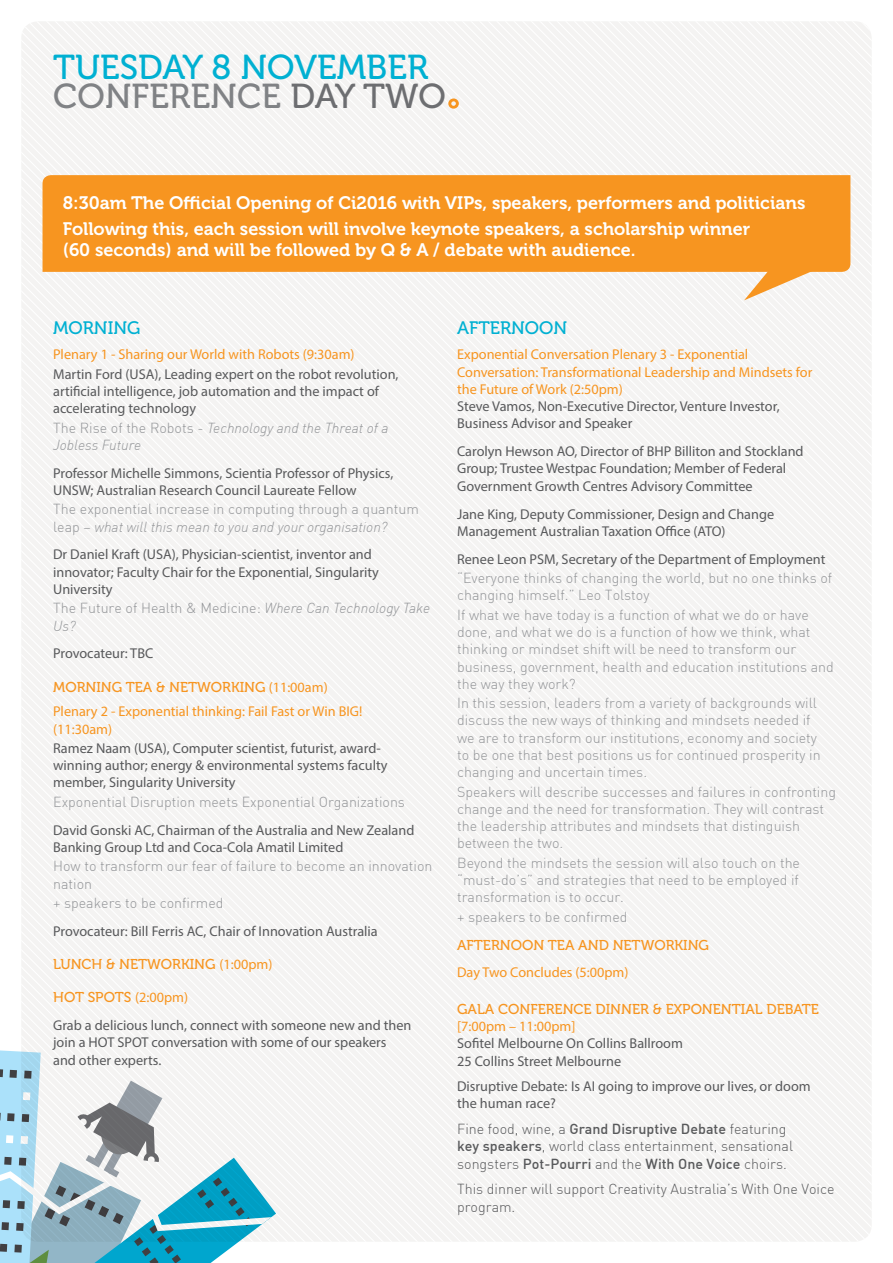
<style>
.page{position:relative;width:893px;height:1263px;background:#fff}
.page>*{position:absolute;margin:0;border:0;box-sizing:border-box;transform-origin:0 0}
.t1{font:34.5px/29.2px "Museo 500";color:#00b0d2}
.t2{font:18px/25.2px "Museo 700";color:#fff}
.t3{font:18px "Museo 500";color:#00b0d2}
.t4{font:14.25px/17.2px "Myriad Pro";color:#58595b}
.t5{font:300 14.25px/17.2px "DIN";color:#939598}
.t6{font:14.25px/17.2px "Myriad Pro";color:#f79520}
.t7{font:300 14.25px/17.2px "DIN";color:#58595b}
.t8{font:14.25px "Museo 500";color:#f79520}
.t9{font:italic 300 14.25px/17.2px "DIN";color:#939598}
.s1{color:#808285}
.s2{color:#6d6e71}
.s3{font-style:normal}
.s4{font-style:italic}
.s5{font-family:"Myriad Pro"}
.s6{font-weight:500}
</style>
<div class="page">
<svg style="left:414px;top:22px;width:9px;height:1219px"></svg>
<svg style="left:397px;top:22px;width:9px;height:1219px"></svg>
<svg style="left:388px;top:22px;width:9px;height:1219px"></svg>
<svg style="left:380px;top:22px;width:8px;height:1219px"></svg>
<svg style="left:371px;top:22px;width:9px;height:1219px"></svg>
<svg style="left:362px;top:22px;width:9px;height:1219px"></svg>
<svg style="left:353px;top:22px;width:9px;height:1219px"></svg>
<svg style="left:344px;top:22px;width:9px;height:1219px"></svg>
<svg style="left:336px;top:22px;width:8px;height:1219px"></svg>
<svg style="left:327px;top:22px;width:9px;height:1219px"></svg>
<svg style="left:319px;top:22px;width:8px;height:1219px"></svg>
<svg style="left:310px;top:22px;width:9px;height:1219px"></svg>
<svg style="left:301px;top:22px;width:9px;height:1219px"></svg>
<svg style="left:293px;top:22px;width:8px;height:1219px"></svg>
<svg style="left:284px;top:22px;width:9px;height:1219px"></svg>
<svg style="left:278px;top:22px;width:6px;height:1219px"></svg>
<svg style="left:0;top:22px;width:278px;height:1241px"></svg>
<svg style="left:744px;top:272px;width:80px;height:28px"></svg>
<div style="left:43px;top:175px;width:807px;height:97px;background:#f79520"></div>
<svg style="left:448px;top:98px;width:11px;height:11px"></svg>
<h1 class="t1" style="left:53px;top:53px;width:394px">TUESDAY 8 NOVEMBER<br><span class="s1">CONFERENCE</span> <span class="s2">DAY TWO</span></h1>
<p class="t2" style="left:63px;top:191px;width:744px">8:30am The Official Opening of Ci2016 with VIPs, speakers, performers and politicians<br>Following this, each session will involve keynote speakers, a scholarship winner</p>
<p class="t2" style="left:63px;top:237px;width:574px">(60 seconds) and will be followed by Q &amp; A / debate with audience.</p>
<p class="t3" style="left:53px;top:317px;width:89px">MORNING</p>
<p class="t6" style="left:53px;top:346px;width:303px">Plenary 1 - Sharing our World with Robots (9:30am)</p>
<p class="t4" style="left:53px;top:365px;width:347px">Martin Ford (USA), Leading expert on the robot revolution, artificial intelligence, job automation and the impact of accelerating technology</p>
<p class="t9" style="left:53px;top:419px;width:337px"><span class="s3">The Rise of the Robots -</span> Technology and the Threat of a<br>Jobless Future</p>
<p class="t4" style="left:53px;top:464px;width:342px">Professor Michelle Simmons, Scientia Professor of Physics,<br>UNSW; Australian Research Council Laureate Fellow</p>
<p class="t5" style="left:53px;top:500px;width:367px">The exponential increase in computing through a quantum leap – <span class="s4">what will this mean to you and your organisation?</span></p>
<p class="t4" style="left:53px;top:546px;width:327px">Dr Daniel Kraft (USA), Physician-scientist, inventor and innovator; Faculty Chair for the Exponential, Singularity<br>University</p>
<p class="t5" style="left:53px;top:599px;width:378px">The Future of Health &amp; Medicine: <span class="s4">Where Can Technology Take<br>Us?</span></p>
<p class="t4" style="left:53px;top:645px;width:102px">Provocateur: TBC</p>
<p class="t8" style="left:53px;top:679px;width:276px">MORNING TEA &amp; NETWORKING <span class="s5">(11:00am)</span></p>
<p class="t6" style="left:53px;top:703px;width:311px">Plenary 2 - Exponential thinking: Fail Fast or Win BIG! (11:30am)</p>
<p class="t4" style="left:53px;top:739px;width:336px">Ramez Naam (USA), Computer scientist, futurist, award&shy;winning author; energy &amp; environmental systems faculty member, Singularity University</p>
<p class="t5" style="left:53px;top:793px;width:353px">Exponential Disruption meets Exponential Organizations</p>
<p class="t4" style="left:53px;top:821px;width:363px">David Gonski AC, Chairman of the Australia and New Zealand<br>Banking Group Ltd and Coca-Cola Amatil Limited</p>
<p class="t5" style="left:53px;top:857px;width:381px">How to transform our fear of failure to become an innovation nation</p>
<p class="t5" style="left:53px;top:894px;width:172px">+ speakers to be confirmed</p>
<p class="t4" style="left:53px;top:922px;width:326px">Provocateur: Bill Ferris AC, Chair of Innovation Australia</p>
<p class="t8" style="left:53px;top:956px;width:221px">LUNCH &amp; NETWORKING <span class="s5">(1:00pm)</span></p>
<p class="t8" style="left:53px;top:989px;width:137px">HOT SPOTS <span class="s5">(2:00pm)</span></p>
<p class="t4" style="left:53px;top:1016px;width:360px">Grab a delicious lunch, connect with someone new and then join a HOT SPOT conversation with some of our speakers and other experts.</p>
<p class="t3" style="left:457px;top:317px;width:112px">AFTERNOON</p>
<p class="t6" style="left:457px;top:346px;width:357px">Exponential Conversation Plenary 3 - Exponential<br>Conversation: Transformational Leadership and Mindsets for the Future of Work (2:50pm)</p>
<p class="t4" style="left:457px;top:397px;width:324px">Steve Vamos, Non-Executive Director, Venture Investor,<br>Business Advisor and Speaker</p>
<p class="t4" style="left:457px;top:442px;width:348px">Carolyn Hewson AO, Director of BHP Billiton and Stockland<br>Group; Trustee Westpac Foundation; Member of Federal<br>Government Growth Centres Advisory Committee</p>
<p class="t4" style="left:457px;top:505px;width:319px">Jane King, Deputy Commissioner, Design and Change<br>Management Australian Taxation Office (ATO)</p>
<p class="t4" style="left:457px;top:550px;width:370px">Renee Leon PSM, Secretary of the Department of Employment</p>
<p class="t5" style="left:457px;top:569px;width:377px">“Everyone thinks of changing the world, but no one thinks of changing himself.” Leo Tolstoy</p>
<p class="t5" style="left:457px;top:606px;width:378px">If what we have today is a function of what we do or have done, and what we do is a function of how we think, what thinking or mindset shift will be need to transform our business, government, health and education institutions and the way they work?</p>
<p class="t5" style="left:457px;top:694px;width:365px">In this session, leaders from a variety of backgrounds will discuss the new ways of thinking and mindsets needed if we are to transform our institutions, economy and society to be one that best positions us for continued prosperity in changing and uncertain times.</p>
<p class="t5" style="left:457px;top:783px;width:380px">Speakers will describe successes and failures in confronting change and the need for transformation. They will contrast the leadership attributes and mindsets that distinguish between the two.</p>
<p class="t5" style="left:457px;top:854px;width:344px;text-align:justify">Beyond the mindsets the session will also touch on the “must-do’s” and strategies that need to be employed if transformation is to occur.</p>
<p class="t5" style="left:457px;top:908px;width:172px">+ speakers to be confirmed</p>
<p class="t8" style="left:457px;top:937px;width:253px">AFTERNOON TEA AND NETWORKING</p>
<p class="t6" style="left:457px;top:964px;width:173px">Day Two Concludes (5:00pm)</p>
<p class="t8" style="left:457px;top:1001px;width:363px">GALA CONFERENCE DINNER &amp; EXPONENTIAL DEBATE</p>
<p class="t6" style="left:457px;top:1017px;width:120px">[7:00pm – 11:00pm]</p>
<p class="t4" style="left:457px;top:1035px;width:227px">Sofitel Melbourne On Collins Ballroom<br>25 Collins Street Melbourne</p>
<p class="t4" style="left:457px;top:1077px;width:355px">Disruptive Debate: Is AI going to improve our lives, or doom the human race?</p>
<p class="t7" style="left:457px;top:1120px;width:338px">Fine food, wine, a <span class="s6">Grand Disruptive Debate</span> featuring <span class="s6">key speakers</span>, world class entertainment, sensational songsters <span class="s6">Pot-Pourri</span> and the <span class="s6">With One Voice</span> choirs.</p>
<p class="t7" style="left:457px;top:1180px;width:379px">This dinner will support Creativity Australia’s With One Voice program.</p>
</div>
